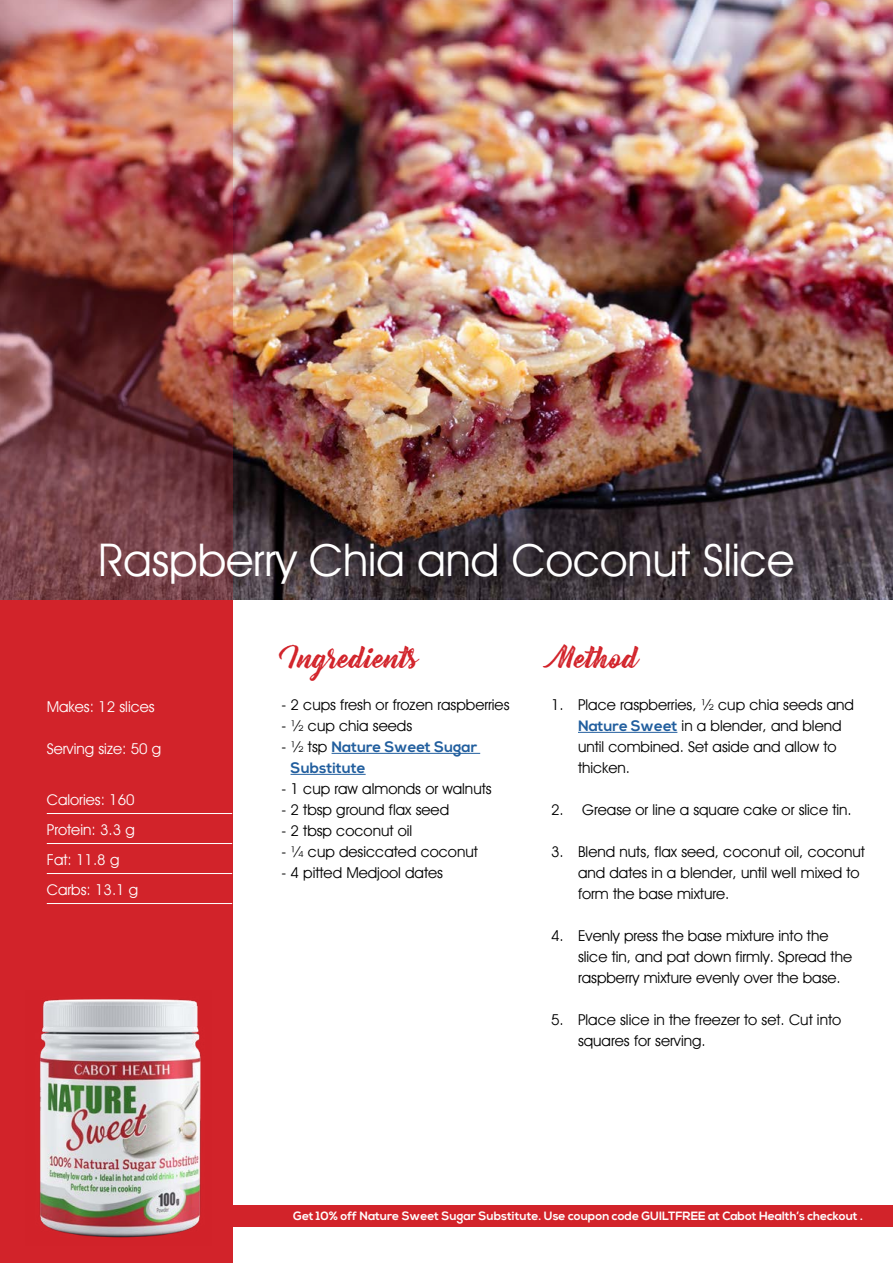
<style>
.page{position:relative;width:893px;height:1263px;background:#fff}
.page>*{position:absolute;margin:0;border:0;box-sizing:border-box;transform-origin:0 0}
.t1{font:45px "Avant Garde IT Cby BT";color:#fff}
.t2{font:27px "Bernadette Rough";color:#d2232a}
.t3{font:15px/21px "Avant Garde IT Cby BT";color:#000}
.t4{font:15px/30px "Avant Garde IT Cby BT";color:#fff}
.t5{font:700 15px/21px "Nexa";color:#215e9e}
.t6{font:700 12px "Nexa";color:#fff}
.s1{font-family:"Avant Garde IT Cby BT";font-weight:400;color:#000}
.s2{font-family:"Nexa";font-weight:700;color:#215e9e}
</style>
<div class="page">
<div style="left:9px;top:1205px;width:884px;height:22px;background:#d2232a"></div>
<div style="left:0;top:0;width:233px;height:1263px;background:#d2232a"></div>
<img style="left:232px;top:0;width:661px;height:600px">
<hr style="left:332px;top:753px;width:148px;height:1px;background:#215e9e">
<hr style="left:291px;top:774px;width:75px;height:1px;background:#215e9e">
<hr style="left:578px;top:732px;width:99px;height:1px;background:#215e9e">
<img style="left:0;top:0;width:232px;height:600px">
<img style="left:39px;top:999px;width:162px;height:239px">
<hr style="left:47px;top:813px;width:185px;height:1px;background:#fff">
<hr style="left:47px;top:843px;width:185px;height:1px;background:#fff">
<hr style="left:47px;top:873px;width:185px;height:1px;background:#fff">
<hr style="left:47px;top:903px;width:185px;height:1px;background:#fff">
<h1 class="t1" style="left:98px;top:533px;width:698px">Raspberry Chia and Coconut Slice</h1>
<p class="t4" style="left:47px;top:691px;width:109px">Makes: 12 slices</p>
<p class="t4" style="left:47px;top:733px;width:116px">Serving size: 50 g</p>
<p class="t4" style="left:47px;top:784px;width:93px">Calories: 160<br>Protein: 3.3 g<br>Fat: 11.8 g<br>Carbs: 13.1 g</p>
<h2 class="t2" style="left:281px;top:636px;width:139px">Ingredients</h2>
<p class="t3" style="left:281px;top:694px;width:230px">- 2 cups fresh or frozen raspberries</p>
<p class="t3" style="left:281px;top:715px;width:132px">- ½ cup chia seeds</p>
<p class="t5" style="left:291px;top:737px;width:188px;text-indent:-9px"><span class="s1">- ½ tsp</span> Nature Sweet Sugar<br>Substitute</p>
<p class="t3" style="left:281px;top:778px;width:212px">- 1 cup raw almonds or walnuts</p>
<p class="t3" style="left:281px;top:799px;width:169px">- 2 tbsp ground flax seed</p>
<p class="t3" style="left:281px;top:820px;width:132px">- 2 tbsp coconut oil</p>
<p class="t3" style="left:281px;top:841px;width:198px">- ¼ cup desiccated coconut</p>
<p class="t3" style="left:281px;top:862px;width:163px">- 4 pitted Medjool dates</p>
<h2 class="t2" style="left:551px;top:636px;width:90px">Method</h2>
<p class="t3" style="left:578px;top:694px;width:277px;text-indent:-27px">1. Place raspberries, ½ cup chia seeds and<br><span class="s2">Nature Sweet</span> in a blender, and blend until combined. Set aside and allow to thicken.</p>
<p class="t3" style="left:551px;top:799px;width:302px">2. Grease or line a square cake or slice tin.</p>
<p class="t3" style="left:578px;top:841px;width:288px;text-indent:-27px">3. Blend nuts, flax seed, coconut oil, coconut and dates in a blender, until well mixed to form the base mixture.</p>
<p class="t3" style="left:578px;top:925px;width:276px;text-indent:-27px">4. Evenly press the base mixture into the slice tin, and pat down firmly. Spread the raspberry mixture evenly over the base.</p>
<p class="t3" style="left:578px;top:1009px;width:265px;text-indent:-27px">5. Place slice in the freezer to set. Cut into squares for serving.</p>
<p class="t6" style="left:293px;top:1209px;width:571px">Get 10% off Nature Sweet Sugar Substitute. Use coupon code GUILTFREE at Cabot Health’s checkout .</p>
</div>
